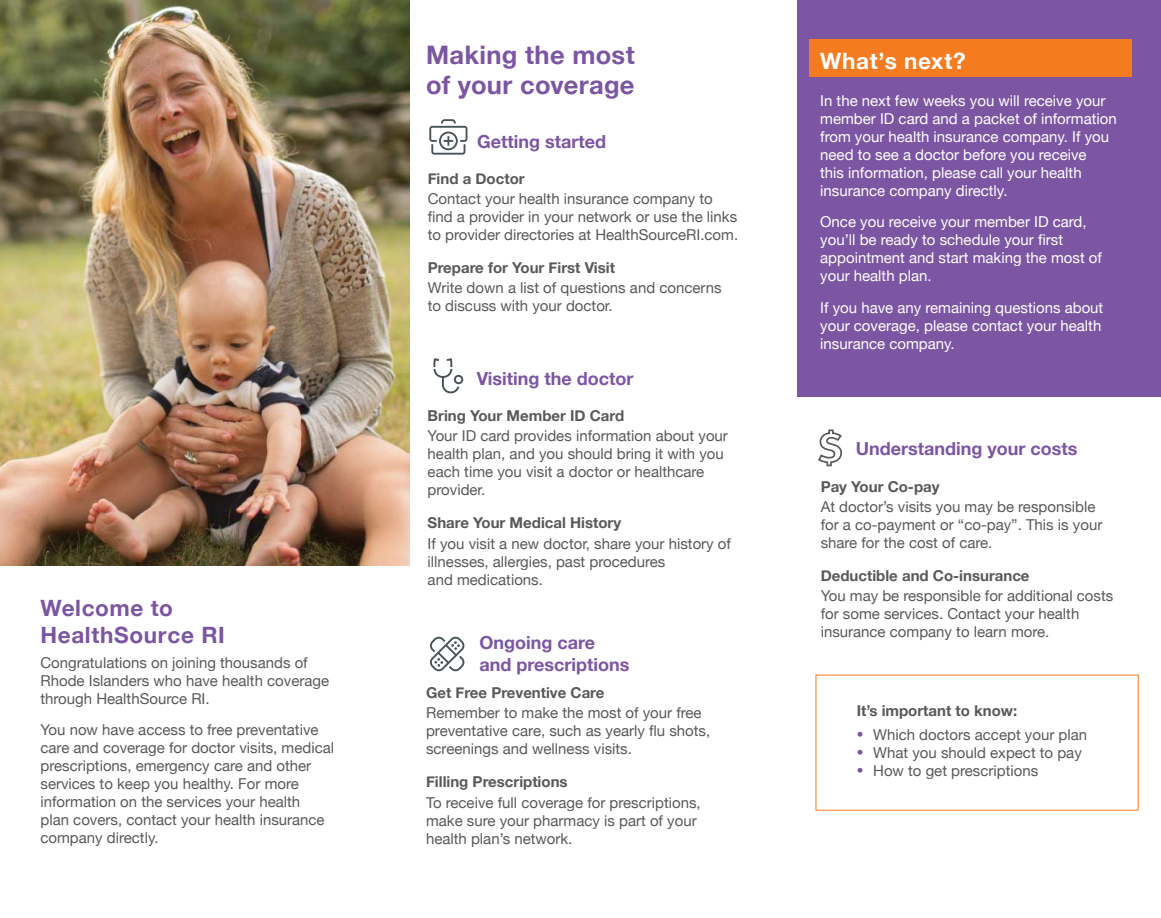
<style>
.page{position:relative;width:1161px;height:918px;background:#fff}
.page>*{position:absolute;margin:0;border:0;box-sizing:border-box;transform-origin:0 0}
.t1{font:700 25.5px/30.6px "Helvetica Neue";letter-spacing:.015em;color:#7c55a3}
.t2{font:700 22.5px/27px "Helvetica Neue";letter-spacing:.03em;color:#7c55a3}
.t3{font:700 22.5px "Helvetica Neue";letter-spacing:.03em;color:#fff}
.t4{font:700 18px/21.6px "Helvetica Neue";color:#7c55a3}
.t5{font:15px/18px "Helvetica Neue";color:#58595b}
.t6{font:15px/18px "Helvetica Neue";color:#fff}
.t7{font:700 15px "Helvetica Neue";color:#58595b}
.s1{font-weight:500;font-size:13.5px;color:#7c55a3}
</style>
<div class="page">
<svg style="left:429px;top:119px;width:38px;height:36px"></svg>
<img style="left:0;top:0;width:410px;height:565px">
<svg style="left:430px;top:637px;width:35px;height:34px"></svg>
<svg style="left:433px;top:358px;width:30px;height:35px"></svg>
<svg style="left:818px;top:429px;width:24px;height:38px"></svg>
<div style="left:798px;top:0;width:363px;height:396px;background:#7c55a3"></div>
<div style="left:809px;top:39px;width:322px;height:38px;background:#f47b20"></div>
<h2 class="t2" style="left:40px;top:596px;width:186px">Welcome to<br>HealthSource RI</h2>
<p class="t5" style="left:40px;top:654px;width:290px">Congratulations on joining thousands of<br>Rhode Islanders who have health coverage through HealthSource RI.</p>
<p class="t5" style="left:40px;top:722px;width:295px">You now have access to free preventative care and coverage for doctor visits, medical prescriptions, emergency care and other services to keep you healthy. For more information on the services your health<br>plan covers, contact your health insurance company directly.</p>
<h1 class="t1" style="left:426px;top:41px;width:210px">Making the most of your coverage</h1>
<p class="t4" style="left:477px;top:132px;width:130px">Getting started</p>
<p class="t7" style="left:428px;top:173px;width:98px">Find a Doctor</p>
<p class="t5" style="left:428px;top:190px;width:312px">Contact your health insurance company to find a provider in your network or use the links to provider directories at HealthSourceRI.com.</p>
<p class="t7" style="left:428px;top:262px;width:189px">Prepare for Your First Visit</p>
<p class="t5" style="left:428px;top:280px;width:295px">Write down a list of questions and concerns to discuss with your doctor.</p>
<p class="t4" style="left:477px;top:370px;width:158px">Visiting the doctor</p>
<p class="t7" style="left:428px;top:410px;width:198px">Bring Your Member ID Card</p>
<p class="t5" style="left:428px;top:428px;width:302px">Your ID card provides information about your health plan, and you should bring it with you each time you visit a doctor or healthcare provider.</p>
<p class="t7" style="left:428px;top:518px;width:195px">Share Your Medical History</p>
<p class="t5" style="left:428px;top:535px;width:305px">If you visit a new doctor, share your history of illnesses, allergies, past procedures<br>and medications.</p>
<p class="t4" style="left:479px;top:634px;width:151px">Ongoing care and prescriptions</p>
<p class="t7" style="left:426px;top:687px;width:180px">Get Free Preventive Care</p>
<p class="t5" style="left:426px;top:705px;width:286px">Remember to make the most of your free preventative care, such as yearly flu shots, screenings and wellness visits.</p>
<p class="t7" style="left:426px;top:776px;width:143px">Filling Prescriptions</p>
<p class="t5" style="left:426px;top:794px;width:276px">To receive full coverage for prescriptions, make sure your pharmacy is part of your health plan’s network.</p>
<h2 class="t3" style="left:820px;top:52px;width:147px">What’s next?</h2>
<p class="t6" style="left:820px;top:93px;width:298px">In the next few weeks you will receive your member ID card and a packet of information from your health insurance company. If you need to see a doctor before you receive<br>this information, please call your health insurance company directly.</p>
<p class="t6" style="left:820px;top:214px;width:283px">Once you receive your member ID card, you’ll be ready to schedule your first appointment and start making the most of your health plan.</p>
<p class="t6" style="left:820px;top:300px;width:285px">If you have any remaining questions about your coverage, please contact your health insurance company.</p>
<p class="t4" style="left:856px;top:439px;width:223px">Understanding your costs</p>
<p class="t7" style="left:821px;top:481px;width:120px">Pay Your Co-pay</p>
<p class="t5" style="left:821px;top:499px;width:283px">At doctor’s visits you may be responsible for a co-payment or “co-pay”. This is your share for the cost of care.</p>
<p class="t7" style="left:821px;top:570px;width:210px">Deductible and Co-insurance</p>
<p class="t5" style="left:821px;top:588px;width:294px">You may be responsible for additional costs for some services. Contact your health insurance company to learn more.</p>
<p class="t7" style="left:857px;top:705px;width:162px">It’s important to know:</p>
<p class="t5" style="left:857px;top:727px;width:232px"><span class="s1">•</span> Which doctors accept your plan</p>
<p class="t5" style="left:857px;top:745px;width:227px"><span class="s1">•</span> What you should expect to pay</p>
<p class="t5" style="left:857px;top:763px;width:183px"><span class="s1">•</span> How to get prescriptions</p>
</div>
